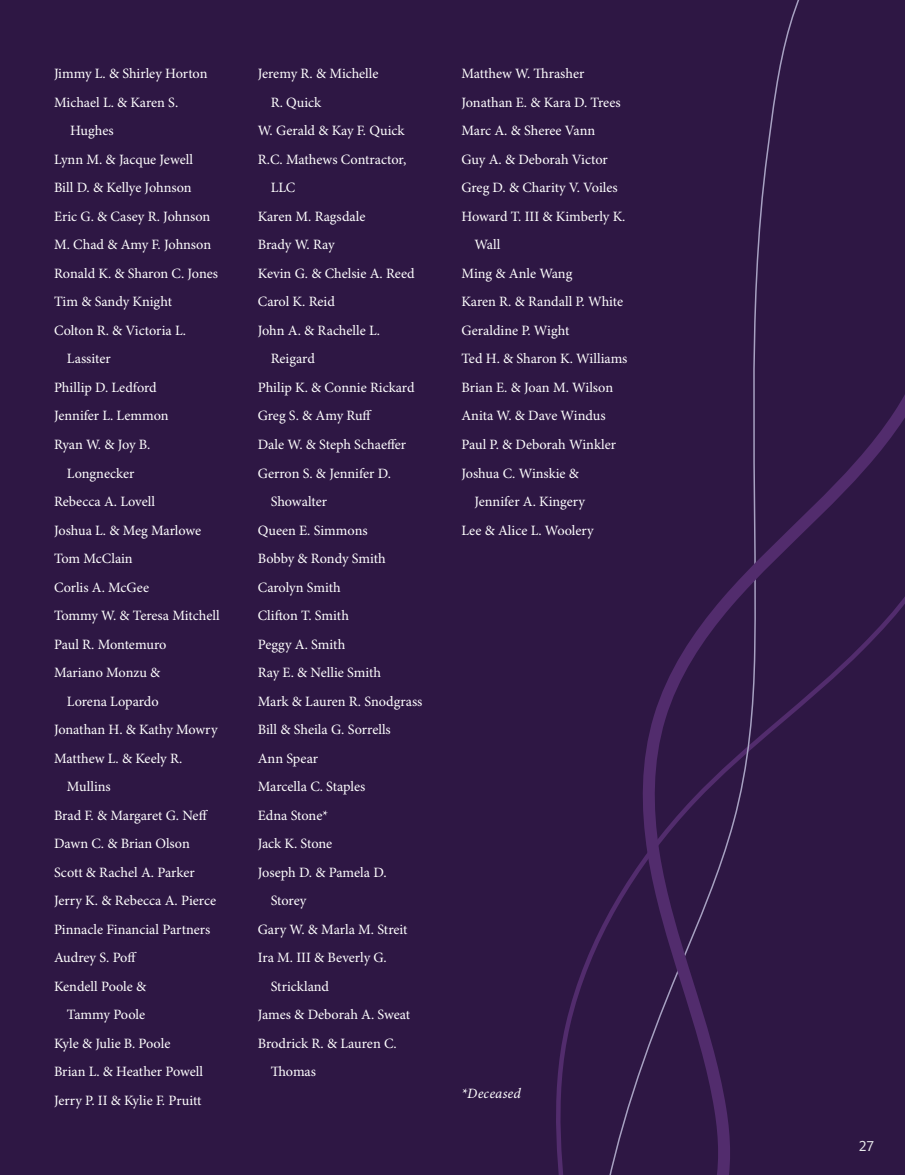
<style>
.page{position:relative;width:905px;height:1175px;background:#fff}
.page>*{position:absolute;margin:0;border:0;box-sizing:border-box;transform-origin:0 0}
.t1{font:16.5px "Mr Eaves Mod OT";color:#e6e7e9}
.Body{font:14.25px "Minion Pro";letter-spacing:-.005em;color:#fff}
.Body_Copy{font:italic 14.25px "Minion Variable Concept";letter-spacing:.01em;color:#fff}
</style>
<div class="page">
<div style="left:0;top:0;width:904px;height:1174px;background:#2e1744"></div>
<svg style="left:556px;top:932px;width:43px;height:242px"></svg>
<svg style="left:632px;top:255px;width:272px;height:919px"></svg>
<p class="Body" style="left:54px;top:65px;width:155px">Jimmy L. &amp; Shirley Horton</p>
<p class="Body" style="left:54px;top:94px;width:126px">Michael L. &amp; Karen S.</p>
<p class="Body" style="left:70px;top:122px;width:45px">Hughes</p>
<p class="Body" style="left:54px;top:151px;width:140px">Lynn M. &amp; Jacque Jewell</p>
<p class="Body" style="left:54px;top:179px;width:139px">Bill D. &amp; Kellye Johnson</p>
<p class="Body" style="left:54px;top:208px;width:158px">Eric G. &amp; Casey R. Johnson</p>
<p class="Body" style="left:54px;top:236px;width:159px">M. Chad &amp; Amy F. Johnson</p>
<p class="Body" style="left:54px;top:265px;width:165px">Ronald K. &amp; Sharon C. Jones</p>
<p class="Body" style="left:54px;top:293px;width:120px">Tim &amp; Sandy Knight</p>
<p class="Body" style="left:54px;top:322px;width:133px">Colton R. &amp; Victoria L.</p>
<p class="Body" style="left:67px;top:350px;width:45px">Lassiter</p>
<p class="Body" style="left:54px;top:379px;width:104px">Phillip D. Ledford</p>
<p class="Body" style="left:54px;top:407px;width:116px">Jennifer L. Lemmon</p>
<p class="Body" style="left:54px;top:436px;width:98px">Ryan W. &amp; Joy B.</p>
<p class="Body" style="left:67px;top:464px;width:69px">Longnecker</p>
<p class="Body" style="left:54px;top:493px;width:102px">Rebecca A. Lovell</p>
<p class="Body" style="left:54px;top:521px;width:149px">Joshua L. &amp; Meg Marlowe</p>
<p class="Body" style="left:54px;top:550px;width:80px">Tom McClain</p>
<p class="Body" style="left:54px;top:578px;width:97px">Corlis A. McGee</p>
<p class="Body" style="left:54px;top:607px;width:167px">Tommy W. &amp; Teresa Mitchell</p>
<p class="Body" style="left:54px;top:635px;width:114px">Paul R. Montemuro</p>
<p class="Body" style="left:54px;top:664px;width:108px">Mariano Monzu &amp;</p>
<p class="Body" style="left:67px;top:692px;width:93px">Lorena Lopardo</p>
<p class="Body" style="left:54px;top:721px;width:165px">Jonathan H. &amp; Kathy Mowry</p>
<p class="Body" style="left:54px;top:749px;width:130px">Matthew L. &amp; Keely R.</p>
<p class="Body" style="left:67px;top:778px;width:45px">Mullins</p>
<p class="Body" style="left:54px;top:806px;width:155px">Brad F. &amp; Margaret G. Neff</p>
<p class="Body" style="left:54px;top:835px;width:137px">Dawn C. &amp; Brian Olson</p>
<p class="Body" style="left:54px;top:863px;width:142px">Scott &amp; Rachel A. Parker</p>
<p class="Body" style="left:54px;top:892px;width:163px">Jerry K. &amp; Rebecca A. Pierce</p>
<p class="Body" style="left:54px;top:920px;width:158px">Pinnacle Financial Partners</p>
<p class="Body" style="left:54px;top:949px;width:84px">Audrey S. Poff</p>
<p class="Body" style="left:54px;top:977px;width:94px">Kendell Poole &amp;</p>
<p class="Body" style="left:67px;top:1006px;width:80px">Tammy Poole</p>
<p class="Body" style="left:54px;top:1034px;width:118px">Kyle &amp; Julie B. Poole</p>
<p class="Body" style="left:54px;top:1063px;width:150px">Brian L. &amp; Heather Powell</p>
<p class="Body" style="left:54px;top:1091px;width:149px">Jerry P. II &amp; Kylie F. Pruitt</p>
<p class="Body" style="left:258px;top:65px;width:122px">Jeremy R. &amp; Michelle</p>
<p class="Body" style="left:271px;top:94px;width:52px">R. Quick</p>
<p class="Body" style="left:258px;top:122px;width:148px">W. Gerald &amp; Kay F. Quick</p>
<p class="Body" style="left:258px;top:151px;width:150px">R.C. Mathews Contractor,</p>
<p class="Body" style="left:271px;top:179px;width:26px">LLC</p>
<p class="Body" style="left:258px;top:208px;width:109px">Karen M. Ragsdale</p>
<p class="Body" style="left:258px;top:236px;width:78px">Brady W. Ray</p>
<p class="Body" style="left:258px;top:265px;width:158px">Kevin G. &amp; Chelsie A. Reed</p>
<p class="Body" style="left:258px;top:293px;width:79px">Carol K. Reid</p>
<p class="Body" style="left:258px;top:322px;width:124px">John A. &amp; Rachelle L.</p>
<p class="Body" style="left:271px;top:350px;width:46px">Reigard</p>
<p class="Body" style="left:258px;top:379px;width:158px">Philip K. &amp; Connie Rickard</p>
<p class="Body" style="left:258px;top:407px;width:116px">Greg S. &amp; Amy Ruff</p>
<p class="Body" style="left:258px;top:436px;width:150px">Dale W. &amp; Steph Schaeffer</p>
<p class="Body" style="left:258px;top:464px;width:135px">Gerron S. &amp; Jennifer D.</p>
<p class="Body" style="left:271px;top:493px;width:58px">Showalter</p>
<p class="Body" style="left:258px;top:521px;width:111px">Queen E. Simmons</p>
<p class="Body" style="left:258px;top:550px;width:130px">Bobby &amp; Rondy Smith</p>
<p class="Body" style="left:258px;top:578px;width:85px">Carolyn Smith</p>
<p class="Body" style="left:258px;top:607px;width:93px">Clifton T. Smith</p>
<p class="Body" style="left:258px;top:635px;width:89px">Peggy A. Smith</p>
<p class="Body" style="left:258px;top:664px;width:125px">Ray E. &amp; Nellie Smith</p>
<p class="Body" style="left:258px;top:692px;width:166px">Mark &amp; Lauren R. Snodgrass</p>
<p class="Body" style="left:258px;top:721px;width:134px">Bill &amp; Sheila G. Sorrells</p>
<p class="Body" style="left:258px;top:749px;width:62px">Ann Spear</p>
<p class="Body" style="left:258px;top:778px;width:109px">Marcella C. Staples</p>
<p class="Body" style="left:258px;top:806px;width:72px">Edna Stone*</p>
<p class="Body" style="left:258px;top:835px;width:76px">Jack K. Stone</p>
<p class="Body" style="left:258px;top:863px;width:130px">Joseph D. &amp; Pamela D.</p>
<p class="Body" style="left:271px;top:892px;width:37px">Storey</p>
<p class="Body" style="left:258px;top:920px;width:151px">Gary W. &amp; Marla M. Streit</p>
<p class="Body" style="left:258px;top:949px;width:131px">Ira M. III &amp; Beverly G.</p>
<p class="Body" style="left:271px;top:977px;width:60px">Strickland</p>
<p class="Body" style="left:258px;top:1006px;width:154px">James &amp; Deborah A. Sweat</p>
<p class="Body" style="left:258px;top:1034px;width:140px">Brodrick R. &amp; Lauren C.</p>
<p class="Body" style="left:271px;top:1063px;width:47px">Thomas</p>
<p class="Body" style="left:461px;top:65px;width:124px">Matthew W. Thrasher</p>
<p class="Body" style="left:461px;top:94px;width:161px">Jonathan E. &amp; Kara D. Trees</p>
<p class="Body" style="left:461px;top:122px;width:135px">Marc A. &amp; Sheree Vann</p>
<p class="Body" style="left:461px;top:151px;width:148px">Guy A. &amp; Deborah Victor</p>
<p class="Body" style="left:461px;top:179px;width:158px">Greg D. &amp; Charity V. Voiles</p>
<p class="Body" style="left:461px;top:208px;width:165px">Howard T. III &amp; Kimberly K.</p>
<p class="Body" style="left:474px;top:236px;width:28px">Wall</p>
<p class="Body" style="left:461px;top:265px;width:112px">Ming &amp; Anle Wang</p>
<p class="Body" style="left:461px;top:293px;width:163px">Karen R. &amp; Randall P. White</p>
<p class="Body" style="left:461px;top:322px;width:110px">Geraldine P. Wight</p>
<p class="Body" style="left:461px;top:350px;width:167px">Ted H. &amp; Sharon K. Williams</p>
<p class="Body" style="left:461px;top:379px;width:153px">Brian E. &amp; Joan M. Wilson</p>
<p class="Body" style="left:461px;top:407px;width:146px">Anita W. &amp; Dave Windus</p>
<p class="Body" style="left:461px;top:436px;width:156px">Paul P. &amp; Deborah Winkler</p>
<p class="Body" style="left:461px;top:464px;width:119px">Joshua C. Winskie &amp;</p>
<p class="Body" style="left:474px;top:493px;width:112px">Jennifer A. Kingery</p>
<p class="Body" style="left:461px;top:521px;width:134px">Lee &amp; Alice L. Woolery</p>
<p class="Body_Copy" style="left:461px;top:1084px;width:61px">*Deceased</p>
<p class="t1" style="left:859px;top:1136px;width:16px">27</p>
</div>
